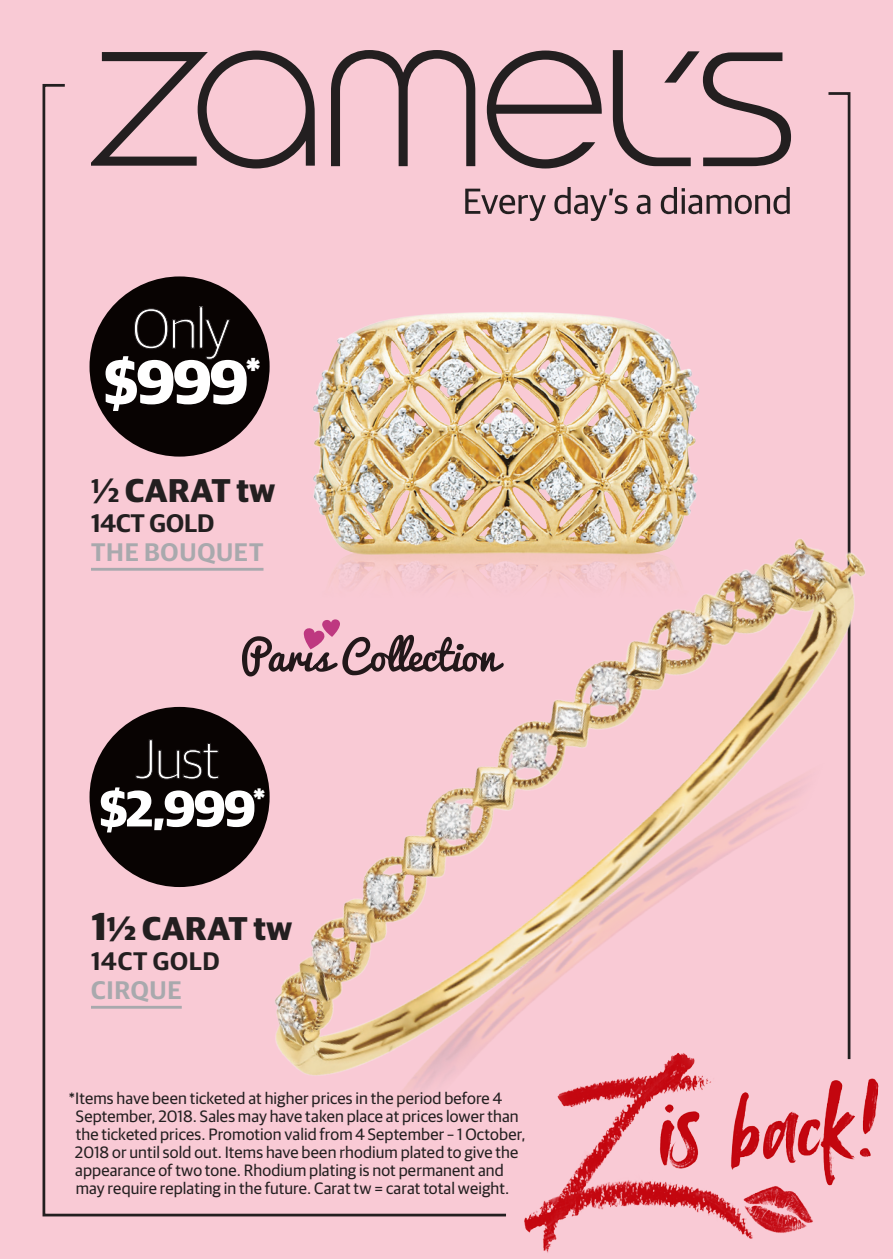
<style>
.page{position:relative;width:893px;height:1259px;background:#f9cad5}
.page>*{position:absolute;margin:0;border:0;box-sizing:border-box;transform-origin:0 0}
.t1{font:700 62.1px "Guardian Sans";color:#fff}
.t2{font:300 56.1px "Guardian Sans";letter-spacing:-.025em;color:#fff}
.t3{font:700 51px "Guardian Sans";color:#fff}
.t4{font:700 33px "Guardian Sans";letter-spacing:.02em;color:#231f20}
.t5{font:600 25.5px "Guardian Sans";letter-spacing:.03em;color:#a8a9ad}
.t6{font:600 25.5px "Guardian Sans";letter-spacing:.01em;color:#231f20}
.t7{font:600 25.5px "Guardian Sans";letter-spacing:.03em;color:#231f20}
.t8{font:16.5px/18px "Guardian Sans";letter-spacing:.005em;color:#231f20}
.s1{font-weight:600}
.s2{font-size:39px}
</style>
<div class="page">
<svg style="left:42px;top:83px;width:418px;height:1134px"></svg>
<svg style="left:828px;top:92px;width:23px;height:341px"></svg>
<img style="left:460px;top:1187px;width:165px;height:66px">
<img style="left:625px;top:1187px;width:188px;height:52px">
<svg style="left:91px;top:50px;width:700px;height:171px"></svg>
<div style="left:90px;top:276px;width:180px;height:180px;background:#080302;border-radius:50%"></div>
<svg style="left:134px;top:308px;width:61px;height:41px"></svg>
<div style="left:199px;top:306px;width:4px;height:42px;border:1px solid #231f20"></div>
<svg style="left:205px;top:319px;width:25px;height:41px"></svg>
<img style="left:283px;top:272px;width:417px;height:161px">
<hr style="left:91px;top:568px;width:172px;height:3px;background:#a8a9ad">
<hr style="left:91px;top:1006px;width:91px;height:2px;background:#a8a9ad">
<div style="left:90px;top:707px;width:180px;height:180px;background:#080302;border-radius:50%"></div>
<svg style="left:135px;top:775px;width:7px;height:4px"></svg>
<img style="left:142px;top:433px;width:737px;height:754px">
<h2 class="t2" style="left:132px;top:290px;width:99px">Only</h2>
<h1 class="t1" style="left:104px;top:335px;width:158px">$999<sup>*</sup></h1>
<h3 class="t4" style="left:91px;top:466px;width:186px"><span class="s1">½</span> CARAT tw</h3>
<h3 class="t6" style="left:91px;top:504px;width:125px">14CT GOLD</h3>
<h3 class="t5" style="left:91px;top:534px;width:174px">THE BOUQUET</h3>
<h2 class="t2" style="left:135px;top:720px;width:87px">Just</h2>
<h3 class="t3" style="left:100px;top:770px;width:167px">$2,999<sup>*</sup></h3>
<h3 class="t4" style="left:91px;top:904px;width:203px"><span class="s2">1</span>½ CARAT tw</h3>
<h3 class="t7" style="left:91px;top:942px;width:130px">14CT GOLD</h3>
<h3 class="t5" style="left:91px;top:972px;width:92px">CIRQUE</h3>
<p class="t8" style="left:75px;top:1088px;width:452px;text-indent:-6px">*Items have been ticketed at higher prices in the period before 4<br>September, 2018. Sales may have taken place at prices lower than the ticketed prices. Promotion valid from 4 September – 1 October, 2018 or until sold out. Items have been rhodium plated to give the appearance of two tone. Rhodium plating is not permanent and may require replating in the future. Carat tw = carat total weight.</p>
</div>
